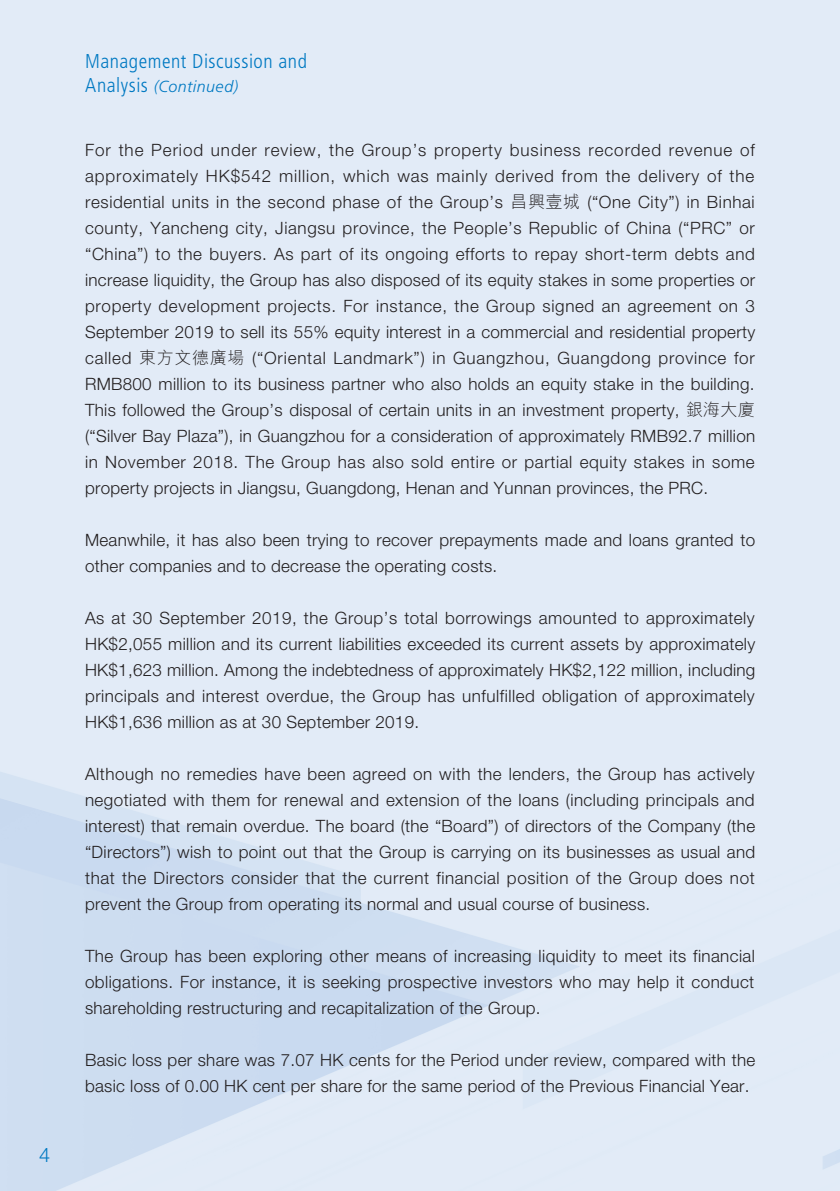
<style>
.page{position:relative;width:840px;height:1191px;background:#fff}
.page>*{position:absolute;margin:0;border:0;box-sizing:border-box;transform-origin:0 0}
.t1{font:300 condensed 20px "Frutiger LT Std";letter-spacing:.025em;color:#0079c2}
.t2{font:300 20px "Helvetica Neue LT Std";color:#0079c2}
.t3{font:300 17px/26px "Helvetica Neue LT Std";letter-spacing:.015em;color:#231f20;text-align:justify}
.t4{font:italic 300 16px "Frutiger LT Std";letter-spacing:.03em;color:#0079c2}
.s1{font-style:normal;font-stretch:condensed;font-size:20px}
.s2{font-family:"M Hei HK"}
</style>
<div class="page">
<p class="t2" style="left:39px;top:1142px;width:13px">4</p>
<p class="t1" style="left:85px;top:50px;width:223px">Management Discussion and</p>
<p class="t4" style="left:85px;top:78px;width:155px"><span class="s1">Analysis</span> (Continued)</p>
<p class="t3" style="left:85px;top:136px;width:671px">For the Period under review, the Group’s property business recorded revenue of approximately HK$542 million, which was mainly derived from the delivery of the residential units in the second phase of the Group’s <span class="s2">昌興壹城</span> (“One City”) in Binhai county, Yancheng city, Jiangsu province, the People’s Republic of China (“PRC” or “China”) to the buyers. As part of its ongoing efforts to repay short-term debts and increase liquidity, the Group has also disposed of its equity stakes in some properties or property development projects. For instance, the Group signed an agreement on 3<br>September 2019 to sell its 55% equity interest in a commercial and residential property called <span class="s2">東方文德廣場</span> (“Oriental Landmark”) in Guangzhou, Guangdong province for RMB800 million to its business partner who also holds an equity stake in the building.<br>This followed the Group’s disposal of certain units in an investment property, <span class="s2">銀海大廈</span>(“Silver Bay Plaza”), in Guangzhou for a consideration of approximately RMB92.7 million in November 2018. The Group has also sold entire or partial equity stakes in some property projects in Jiangsu, Guangdong, Henan and Yunnan provinces, the PRC.</p>
<p class="t3" style="left:85px;top:526px;width:671px">Meanwhile, it has also been trying to recover prepayments made and loans granted to other companies and to decrease the operating costs.</p>
<p class="t3" style="left:85px;top:604px;width:671px">As at 30 September 2019, the Group’s total borrowings amounted to approximately HK$2,055 million and its current liabilities exceeded its current assets by approximately HK$1,623 million. Among the indebtedness of approximately HK$2,122 million, including principals and interest overdue, the Group has unfulfilled obligation of approximately HK$1,636 million as at 30 September 2019.</p>
<p class="t3" style="left:85px;top:760px;width:671px">Although no remedies have been agreed on with the lenders, the Group has actively negotiated with them for renewal and extension of the loans (including principals and interest) that remain overdue. The board (the “Board”) of directors of the Company (the “Directors”) wish to point out that the Group is carrying on its businesses as usual and that the Directors consider that the current financial position of the Group does not prevent the Group from operating its normal and usual course of business.</p>
<p class="t3" style="left:85px;top:942px;width:671px">The Group has been exploring other means of increasing liquidity to meet its financial obligations. For instance, it is seeking prospective investors who may help it conduct shareholding restructuring and recapitalization of the Group.</p>
<p class="t3" style="left:85px;top:1046px;width:671px">Basic loss per share was 7.07 HK cents for the Period under review, compared with the basic loss of 0.00 HK cent per share for the same period of the Previous Financial Year.</p>
</div>
